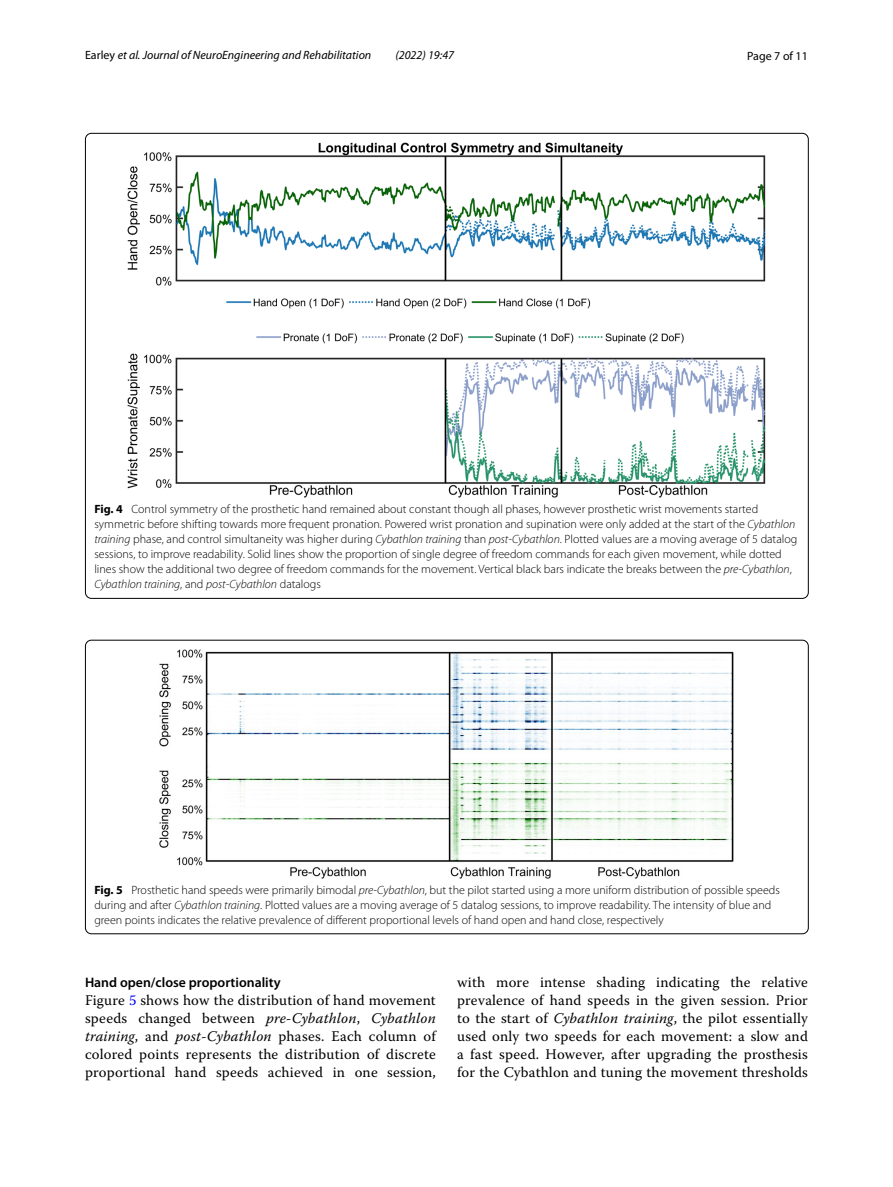
<style>
.page{position:relative;width:893px;height:1187px;background:#fff}
.page>*{position:absolute;margin:0;border:0;box-sizing:border-box;transform-origin:0 0}
.t1{font:14.7px/18px "Warnock Pro";letter-spacing:.015em;color:#000;text-align:justify}
.t2{font:600 13.8px "Myriad Pro";color:#000}
.t3{font:300 12px/15px "Myriad Pro";color:#000}
.t4{font:italic 12px "Myriad Pro";color:#000}
.t5{font:12px "Myriad Pro";color:#000}
.s1{font-style:normal}
.s2{font-weight:700}
.s3{font-style:italic}
.s4{color:#00f}
</style>
<div class="page">
<img style="left:128px;top:142px;width:638px;height:356px">
<img style="left:160px;top:649px;width:574px;height:229px">
<p class="t4" style="left:85px;top:48px;width:288px"><span class="s1">Earley</span> et al. Journal of NeuroEngineering and Rehabilitation</p>
<p class="t4" style="left:395px;top:48px;width:60px">(2022) 19:47</p>
<p class="t5" style="left:747px;top:48px;width:62px">Page 7 of 11</p>
<p class="t3" style="left:94px;top:501px;width:704px"><span class="s2">Fig. 4</span> Control symmetry of the prosthetic hand remained about constant though all phases, however prosthetic wrist movements started symmetric before shifting towards more frequent pronation. Powered wrist pronation and supination were only added at the start of the <span class="s3">Cybathlon training</span> phase, and control simultaneity was higher during <span class="s3">Cybathlon training</span> than <span class="s3">post-Cybathlon</span>. Plotted values are a moving average of 5 datalog sessions, to improve readability. Solid lines show the proportion of single degree of freedom commands for each given movement, while dotted lines show the additional two degree of freedom commands for the movement. Vertical black bars indicate the breaks between the <span class="s3">pre-Cybathlon</span>, <span class="s3">Cybathlon training</span>, and <span class="s3">post-Cybathlon</span> datalogs</p>
<p class="t3" style="left:94px;top:882px;width:687px"><span class="s2">Fig. 5</span> Prosthetic hand speeds were primarily bimodal <span class="s3">pre-Cybathlon</span>, but the pilot started using a more uniform distribution of possible speeds during and after <span class="s3">Cybathlon training</span>. Plotted values are a moving average of 5 datalog sessions, to improve readability. The intensity of blue and green points indicates the relative prevalence of different proportional levels of hand open and hand close, respectively</p>
<p class="t2" style="left:85px;top:973px;width:197px">Hand open/close proportionality</p>
<p class="t1" style="left:85px;top:990px;width:352px">Figure <span class="s4">5</span> shows how the distribution of hand movement speeds changed between <span class="s3">pre-Cybathlon</span>, <span class="s3">Cybathlon training</span>, and <span class="s3">post-Cybathlon</span> phases. Each column of colored points represents the distribution of discrete proportional hand speeds achieved in one session,</p>
<p class="t1" style="left:457px;top:973px;width:352px">with more intense shading indicating the relative prevalence of hand speeds in the given session. Prior to the start of <span class="s3">Cybathlon training</span>, the pilot essentially used only two speeds for each movement: a slow and a fast speed. However, after upgrading the prosthesis for the Cybathlon and tuning the movement thresholds</p>
</div>
